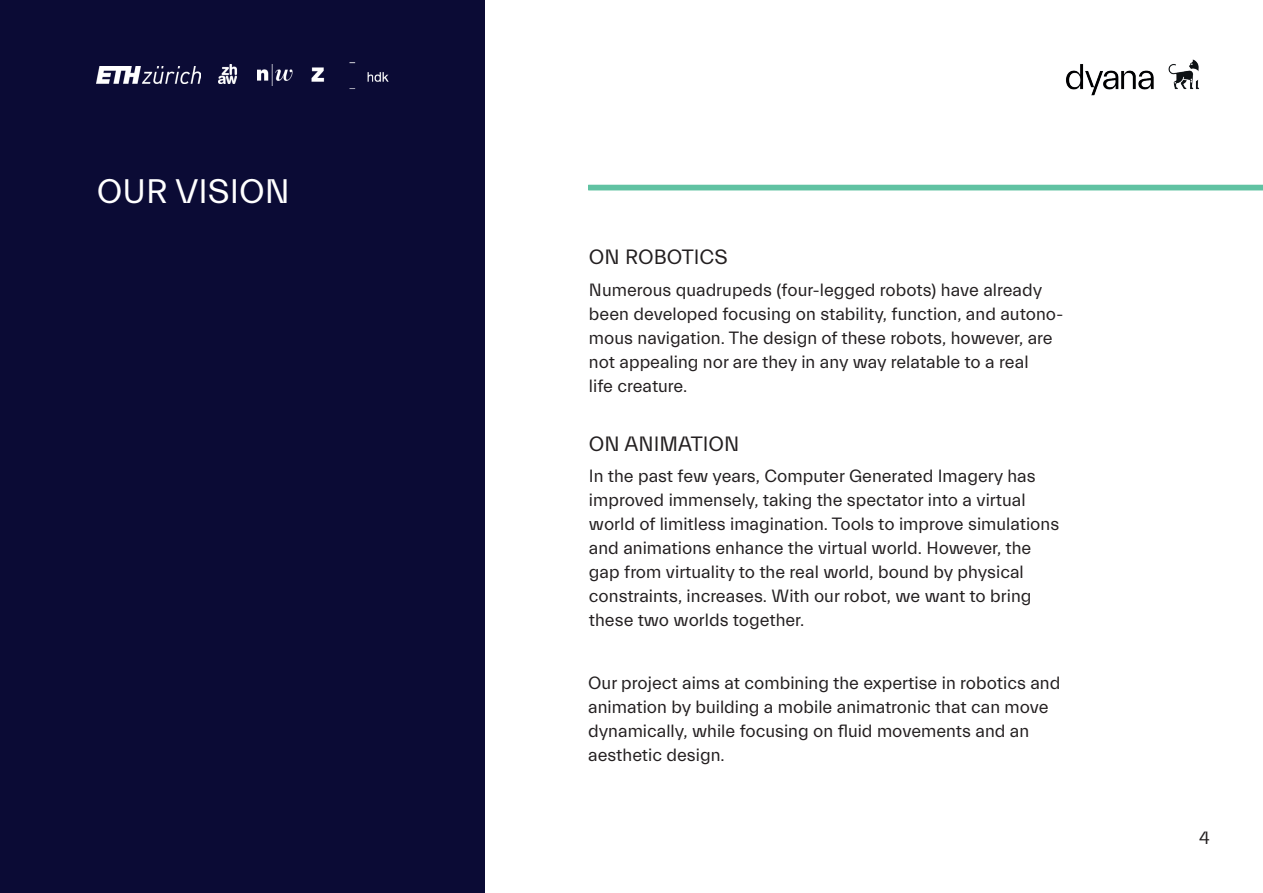
<style>
.page{position:relative;width:1263px;height:893px;background:#fff}
.page>*{position:absolute;margin:0;border:0;box-sizing:border-box;transform-origin:0 0}
.t1{font:34.5px "Everett";color:#fff}
.t2{font:21px "Everett";color:#231f20}
.t3{font:18px/24px "Everett";color:#231f20}
</style>
<div class="page">
<div style="left:0;top:0;width:485px;height:893px;background:#0b0b35"></div>
<div style="left:588px;top:185px;width:675px;height:5px;border:2px solid #60c2a2"></div>
<img style="left:1066px;top:59px;width:133px;height:37px">
<img style="left:97px;top:66px;width:103px;height:18px">
<img style="left:257px;top:65px;width:36px;height:20px">
<img style="left:311px;top:63px;width:78px;height:26px">
<img style="left:219px;top:64px;width:18px;height:20px">
<h1 class="t1" style="left:97px;top:173px;width:194px">OUR VISION</h1>
<p class="t2" style="left:589px;top:245px;width:140px">ON ROBOTICS</p>
<p class="t3" style="left:589px;top:278px;width:476px">Numerous quadrupeds (four-legged robots) have already been developed focusing on stability, function, and autono&shy;mous navigation. The design of these robots, however, are not appealing nor are they in any way relatable to a real<br>life creature.</p>
<p class="t2" style="left:589px;top:432px;width:152px">ON ANIMATION</p>
<p class="t3" style="left:589px;top:464px;width:472px">In the past few years, Computer Generated Imagery has improved immensely, taking the spectator into a virtual world of limitless imagination. Tools to improve simulations and animations enhance the virtual world. However, the gap from virtuality to the real world, bound by physical constraints, increases. With our robot, we want to bring these two worlds together.</p>
<p class="t3" style="left:588px;top:671px;width:474px">Our project aims at combining the expertise in robotics and animation by building a mobile animatronic that can move dynamically, while focusing on fluid movements and an aesthetic design.</p>
<p class="t3" style="left:1199px;top:826px;width:12px">4</p>
</div>
